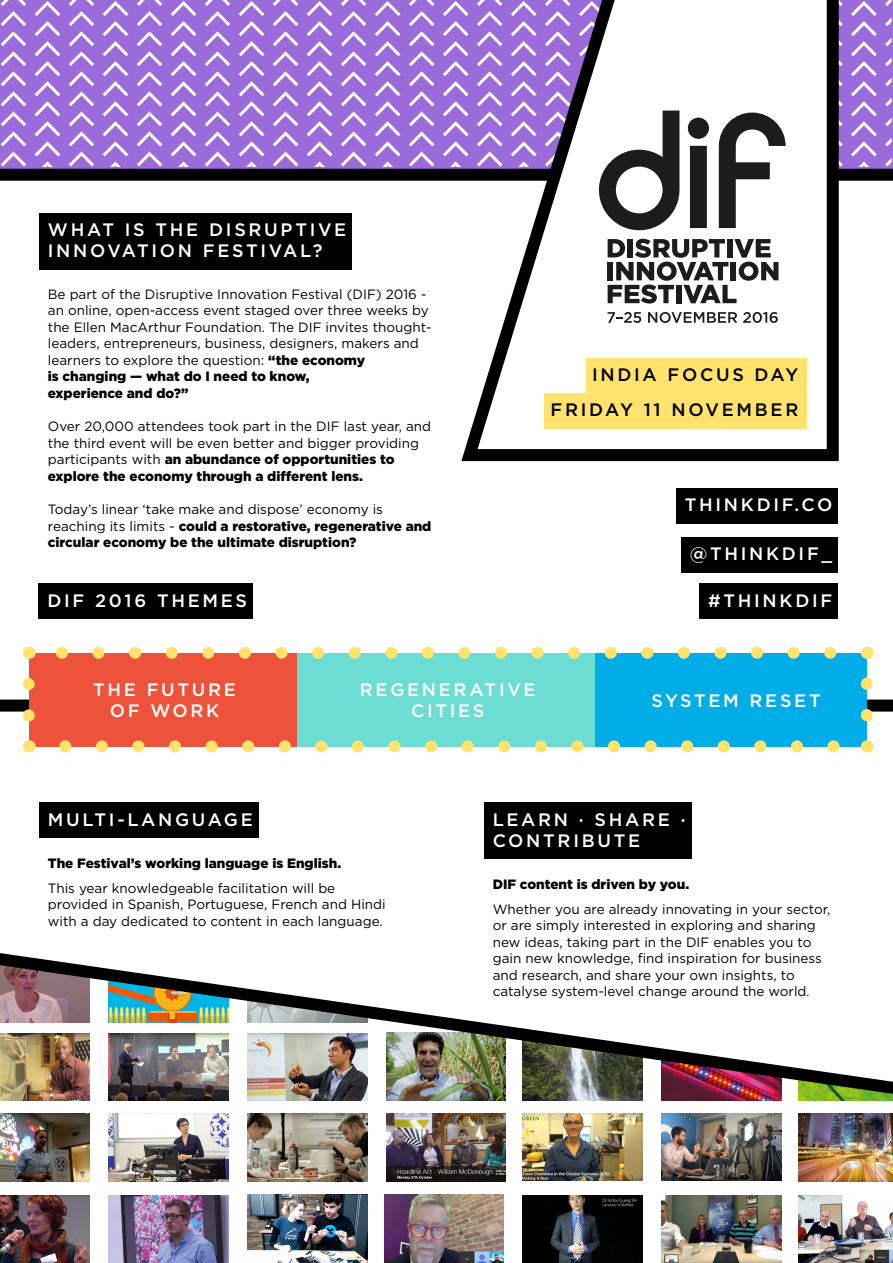
<style>
.page{position:relative;width:893px;height:1263px;background:#fff}
.page>*{position:absolute;margin:0;border:0;box-sizing:border-box;transform-origin:0 0}
.t1{font:500 18px/21px "Gotham";letter-spacing:.15em;color:#fff}
.t2{font:500 18px/34.5px "Gotham";letter-spacing:.15em;color:#000;text-align:right}
.t3{font:13.5px/16.5px "Gotham";color:#000}
.t4{font:900 13.5px/16.5px "Gotham";color:#000}
.s1{font-weight:900}
.s2{font-weight:400}
.s3{font-size:12px}
</style>
<div class="page">
<svg style="left:0;top:0;width:893px;height:181px;background:#7d56af"></svg>
<svg style="left:885px;top:158px;width:7px;height:9px"></svg>
<svg style="left:885px;top:138px;width:7px;height:8px"></svg>
<svg style="left:885px;top:118px;width:7px;height:8px"></svg>
<svg style="left:885px;top:98px;width:7px;height:8px"></svg>
<svg style="left:885px;top:78px;width:7px;height:8px"></svg>
<svg style="left:35px;top:1px;width:25px;height:166px;background:#af88e2"></svg>
<svg style="left:1px;top:0;width:25px;height:167px;background:#af88e2"></svg>
<svg style="left:103px;top:1px;width:25px;height:166px;background:#af88e2"></svg>
<svg style="left:69px;top:0;width:25px;height:167px;background:#af88e2"></svg>
<svg style="left:171px;top:1px;width:25px;height:166px;background:#af88e2"></svg>
<svg style="left:137px;top:0;width:25px;height:167px;background:#af88e2"></svg>
<svg style="left:239px;top:1px;width:25px;height:166px;background:#af88e2"></svg>
<svg style="left:205px;top:0;width:25px;height:167px;background:#af88e2"></svg>
<svg style="left:307px;top:1px;width:25px;height:166px;background:#af88e2"></svg>
<svg style="left:273px;top:0;width:25px;height:167px;background:#af88e2"></svg>
<svg style="left:375px;top:1px;width:25px;height:166px;background:#af88e2"></svg>
<svg style="left:341px;top:0;width:25px;height:167px;background:#af88e2"></svg>
<svg style="left:443px;top:1px;width:10px;height:166px;background:#ae87e1"></svg>
<svg style="left:409px;top:0;width:25px;height:167px;background:#af88e2"></svg>
<svg style="left:885px;top:58px;width:7px;height:8px"></svg>
<svg style="left:885px;top:38px;width:7px;height:8px"></svg>
<svg style="left:885px;top:17px;width:7px;height:9px"></svg>
<svg style="left:885px;top:0;width:7px;height:6px"></svg>
<svg style="left:851px;top:1px;width:26px;height:166px"></svg>
<svg style="left:453px;top:0;width:392px;height:462px"></svg>
<svg style="left:579px;top:0;width:128px;height:230px"></svg>
<div style="left:690px;top:146px;width:17px;height:82px;background:#1c1c1c"></div>
<div style="left:688px;top:118px;width:21px;height:21px;background:#1c1c1c;border-radius:50%"></div>
<svg style="left:715px;top:0;width:94px;height:228px"></svg>
<svg style="left:608px;top:239px;width:170px;height:64px"></svg>
<svg style="left:607px;top:312px;width:34px;height:11px"></svg>
<svg style="left:648px;top:312px;width:89px;height:11px"></svg>
<svg style="left:743px;top:312px;width:35px;height:11px"></svg>
<div style="left:39px;top:213px;width:313px;height:56px;background:#000"></div>
<div style="left:681px;top:537px;width:157px;height:35px;background:#000"></div>
<div style="left:676px;top:488px;width:162px;height:35px;background:#000"></div>
<div style="left:700px;top:584px;width:138px;height:35px;background:#000"></div>
<div style="left:39px;top:584px;width:214px;height:35px;background:#000"></div>
<img style="left:384px;top:1195px;width:120px;height:68px">
<img style="left:109px;top:1114px;width:120px;height:67px">
<img style="left:248px;top:1114px;width:120px;height:67px">
<img style="left:523px;top:1114px;width:120px;height:67px">
<img style="left:523px;top:1195px;width:120px;height:68px">
<img style="left:386px;top:1114px;width:120px;height:67px">
<img style="left:798px;top:1195px;width:95px;height:68px">
<img style="left:0;top:1114px;width:90px;height:67px">
<img style="left:109px;top:1195px;width:120px;height:68px">
<img style="left:662px;top:1195px;width:120px;height:68px">
<img style="left:662px;top:1114px;width:120px;height:66px">
<img style="left:798px;top:1114px;width:95px;height:67px">
<img style="left:248px;top:1194px;width:120px;height:68px">
<img style="left:0;top:1195px;width:90px;height:68px">
<img style="left:0;top:699px;width:893px;height:402px">
<div style="left:29px;top:653px;width:271px;height:93px;background:#ed533a"></div>
<div style="left:298px;top:653px;width:300px;height:93px;background:#6bddd2"></div>
<div style="left:595px;top:653px;width:272px;height:93px;background:#01ade7"></div>
<div style="left:39px;top:803px;width:220px;height:35px;background:#000"></div>
<div style="left:484px;top:803px;width:207px;height:56px;background:#000"></div>
<svg style="left:23px;top:684px;width:12px;height:47px"></svg>
<svg style="left:65px;top:740px;width:783px;height:12px"></svg>
<svg style="left:861px;top:677px;width:12px;height:38px"></svg>
<svg style="left:56px;top:647px;width:774px;height:12px"></svg>
<svg style="left:29px;top:740px;width:1px;height:12px"></svg>
<svg style="left:867px;top:740px;width:1px;height:12px"></svg>
<svg style="left:867px;top:647px;width:1px;height:12px"></svg>
<svg style="left:29px;top:647px;width:1px;height:12px"></svg>
<div style="left:586px;top:358px;width:221px;height:35px;background:#ffe36e"></div>
<div style="left:545px;top:393px;width:262px;height:35px;background:#ffe36e"></div>
<h1 class="t1" style="left:48px;top:219px;width:300px">WHAT IS THE DISRUPTIVE<br>INNOVATION FESTIVAL?</h1>
<p class="t3" style="left:48px;top:286px;width:385px">Be part of the Disruptive Innovation Festival (DIF) 2016 - an online, open-access event staged over three weeks by the Ellen MacArthur Foundation. The DIF invites thought&shy;leaders, entrepreneurs, business, designers, makers and learners to explore the question: <span class="s1">“the economy<br>is changing — what do I need to know,<br>experience and do?”</span></p>
<p class="t3" style="left:48px;top:418px;width:385px">Over 20,000 attendees took part in the DIF last year, and the third event will be even better and bigger providing participants with <span class="s1">an abundance of opportunities to explore the economy through a different lens.</span></p>
<p class="t4" style="left:48px;top:501px;width:385px"><span class="s2">Today’s linear ‘take make and dispose’ economy is reaching its limits -</span> could a restorative, regenerative and circular economy be the ultimate disruption?</p>
<h1 class="t2" style="left:551px;top:358px;width:249px">INDIA FOCUS DAY<br>FRIDAY 11 NOVEMBER</h1>
<h1 class="t1" style="left:685px;top:494px;width:149px">THINKDIF.CO</h1>
<h1 class="t1" style="left:690px;top:543px;width:144px">@THINKDIF_</h1>
<h1 class="t1" style="left:47px;top:590px;width:201px">DIF 2016 THEMES</h1>
<h1 class="t1" style="left:708px;top:589px;width:126px">#THINKDIF</h1>
<h1 class="t1" style="left:93px;top:679px;width:144px;text-align:center">THE FUTURE<br>OF WORK</h1>
<h1 class="t1" style="left:360px;top:679px;width:177px;text-align:center">REGENERATIVE<br>CITIES</h1>
<h1 class="t1" style="left:651px;top:690px;width:171px">SYSTEM RESET</h1>
<h1 class="t1" style="left:48px;top:809px;width:206px">MULTI-LANGUAGE</h1>
<p class="t4" style="left:48px;top:855px;width:295px">The Festival’s working language is English.</p>
<p class="t3" style="left:48px;top:879px;width:339px">This year knowledgeable facilitation will be provided in Spanish, Portuguese, French and Hindi with a day dedicated to content in each language.</p>
<h1 class="t1" style="left:493px;top:809px;width:194px">LEARN ∙ SHARE ∙<br>CONTRIBUTE</h1>
<p class="t4" style="left:493px;top:876px;width:198px">DIF content is driven by you.</p>
<p class="t3" style="left:493px;top:900px;width:339px">Whether you are already innovating in your sector, or are simply interested in exploring and sharing new ideas, taking part in the DIF enables you to gain new knowledge, find inspiration for business and research, and share your own insights, to catalyse system-level change around the world<span class="s3">.</span></p>
</div>
